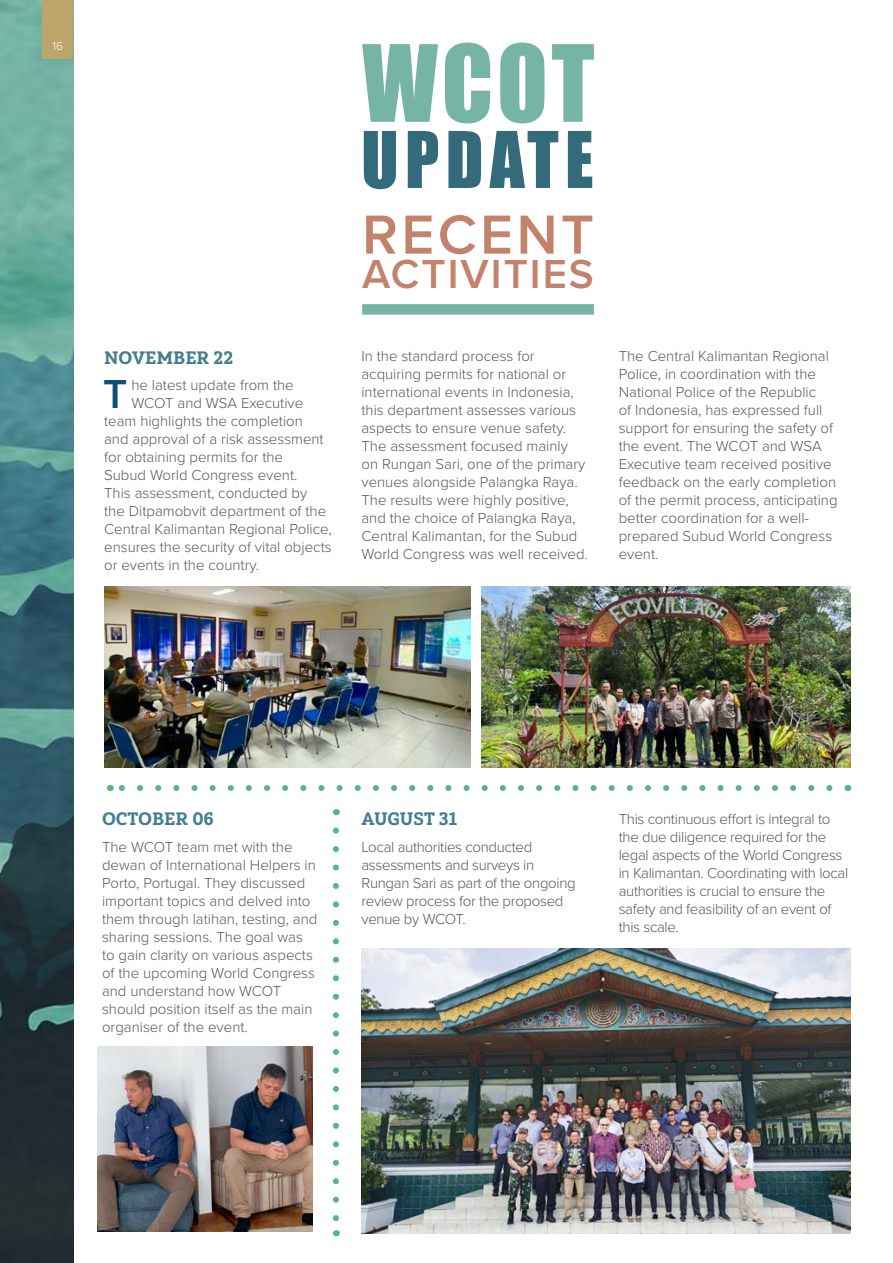
<style>
.page{position:relative;width:893px;height:1263px;background:#fff}
.page>*{position:absolute;margin:0;border:0;box-sizing:border-box;transform-origin:0 0}
.t1{font:600 57px "Proxima Nova";letter-spacing:.06em;color:#c3826c}
.t2{font:600 42px "Proxima Nova";letter-spacing:.045em;color:#c3826c}
.Drop_cap_text{font:600 42px "Proxima Nova";color:#0f5078}
.Pull_out_text{font:18px "Yorkten Slab Nor Ex B";color:#437e8e}
.Body_text{font:300 15px/18px "Proxima Nova";color:#57585a}
.Body_text-2{font:300 15px/18px "Proxima Nova";letter-spacing:-.02em;color:#57585a}
.Drop_cap_text-2{font:300 15px "Proxima Nova";color:#57585a}
.t3{font:300 12px "Proxima Nova";color:#fff}
</style>
<div class="page">
<img style="left:0;top:0;width:73px;height:1263px">
<svg style="left:364px;top:131px;width:228px;height:58px"></svg>
<svg style="left:362px;top:43px;width:232px;height:80px"></svg>
<div style="left:362px;top:304px;width:232px;height:11px;background:#76b4a5"></div>
<img style="left:104px;top:587px;width:367px;height:180px">
<img style="left:482px;top:587px;width:368px;height:180px">
<img style="left:98px;top:1046px;width:215px;height:185px">
<img style="left:361px;top:948px;width:489px;height:285px">
<svg style="left:333px;top:830px;width:6px;height:392px"></svg>
<svg style="left:119px;top:785px;width:710px;height:6px"></svg>
<div style="left:43px;top:0;width:30px;height:58px;background:#bba56b"></div>
<p class="t3" style="left:52px;top:37px;width:12px">16</p>
<p class="Pull_out_text" style="left:104px;top:346px;width:130px">NOVEMBER 22</p>
<p class="Drop_cap_text" style="left:103px;top:363px;width:26px">T</p>
<p class="Drop_cap_text-2" style="left:131px;top:374px;width:164px">he latest update from the</p>
<p class="Drop_cap_text-2" style="left:131px;top:392px;width:173px">WCOT and WSA Executive</p>
<p class="Drop_cap_text-2" style="left:104px;top:410px;width:200px">team highlights the completion</p>
<p class="Drop_cap_text-2" style="left:104px;top:428px;width:221px">and approval of a risk assessment</p>
<p class="Drop_cap_text-2" style="left:104px;top:446px;width:180px">for obtaining permits for the</p>
<p class="Drop_cap_text-2" style="left:104px;top:464px;width:195px">Subud World Congress event.</p>
<p class="Drop_cap_text-2" style="left:104px;top:482px;width:205px">This assessment, conducted by</p>
<p class="Drop_cap_text-2" style="left:104px;top:500px;width:224px">the Ditpamobvit department of the</p>
<p class="Drop_cap_text-2" style="left:104px;top:518px;width:229px">Central Kalimantan Regional Police,</p>
<p class="Drop_cap_text-2" style="left:104px;top:536px;width:229px">ensures the security of vital objects</p>
<p class="Drop_cap_text-2" style="left:104px;top:554px;width:156px">or events in the country.</p>
<p class="t1" style="left:362px;top:192px;width:233px">RECENT</p>
<p class="t2" style="left:362px;top:243px;width:233px">ACTIVITIES</p>
<p class="Body_text" style="left:361px;top:346px;width:228px">In the standard process for acquiring permits for national or international events in Indonesia, this department assesses various aspects to ensure venue safety.<br>The assessment focused mainly on Rungan Sari, one of the primary venues alongside Palangka Raya.<br>The results were highly positive, and the choice of Palangka Raya,<br>Central Kalimantan, for the Subud<br>World Congress was well received.</p>
<p class="Body_text" style="left:619px;top:346px;width:220px">The Central Kalimantan Regional<br>Police, in coordination with the<br>National Police of the Republic<br>of Indonesia, has expressed full support for ensuring the safety of the event. The WCOT and WSA<br>Executive team received positive feedback on the early completion of the permit process, anticipating better coordination for a well&shy;prepared Subud World Congress event.</p>
<p class="Pull_out_text" style="left:102px;top:808px;width:113px">OCTOBER 06</p>
<p class="Body_text" style="left:102px;top:837px;width:217px">The WCOT team met with the dewan of International Helpers in<br>Porto, Portugal. They discussed important topics and delved into them through latihan, testing, and sharing sessions. The goal was to gain clarity on various aspects of the upcoming World Congress and understand how WCOT should position itself as the main organiser of the event.</p>
<p class="Pull_out_text" style="left:361px;top:808px;width:97px">AUGUST 31</p>
<p class="Body_text-2" style="left:361px;top:837px;width:216px">Local authorities conducted assessments and surveys in<br>Rungan Sari as part of the ongoing review process for the proposed venue by WCOT.</p>
<p class="Body_text-2" style="left:619px;top:809px;width:231px">This continuous effort is integral to the due diligence required for the legal aspects of the World Congress in Kalimantan. Coordinating with local authorities is crucial to ensure the safety and feasibility of an event of this scale.</p>
</div>
